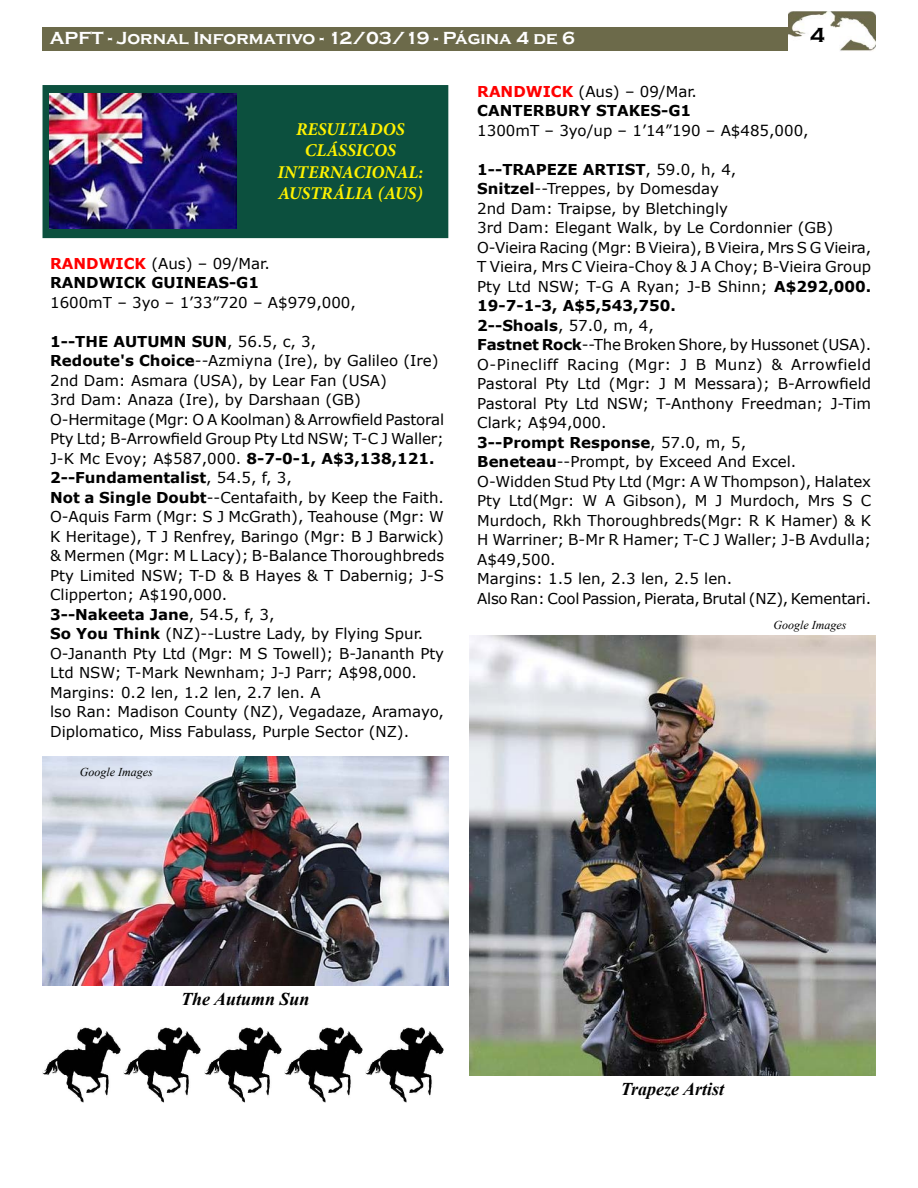
<style>
.page{position:relative;width:918px;height:1188px;background:#fff}
.page>*{position:absolute;margin:0;border:0;box-sizing:border-box;transform-origin:0 0}
.t1{font:700 21px "Copperplate Gothic";color:#000}
.t2{font:italic 700 18px/21.6px "Minion Pro";color:#fff200;text-align:center}
.t3{font:700 18px "Copperplate Gothic";color:#fff}
.t4{font:italic 700 18px "Times New Roman";color:#000}
.t5{font:15px/19.5px "Verdana";color:#000}
.t6{font:700 15px/19.5px "Verdana";color:#000}
.t7{font:italic 12px "Times New Roman";color:#000}
.s1{color:#f00}
.s2{font-weight:400}
.s3{font-weight:700}
</style>
<div class="page">
<div style="left:43px;top:27px;width:746px;height:24px;background:#6c6a4a"></div>
<img style="left:789px;top:12px;width:86px;height:39px">
<img style="left:43px;top:1028px;width:77px;height:75px">
<img style="left:123px;top:1028px;width:78px;height:75px">
<img style="left:204px;top:1028px;width:78px;height:75px">
<img style="left:285px;top:1028px;width:77px;height:75px">
<img style="left:366px;top:1028px;width:77px;height:75px">
<div style="left:43px;top:85px;width:405px;height:153px;background:#0c503e"></div>
<img style="left:49px;top:94px;width:187px;height:135px">
<img style="left:43px;top:757px;width:405px;height:228px">
<img style="left:470px;top:636px;width:405px;height:440px">
<p class="t3" style="left:50px;top:28px;width:527px">APFT - Jornal Informativo - 12/03/19 - Página 4 de 6</p>
<h1 class="t1" style="left:810px;top:23px;width:16px">4</h1>
<p class="t2" style="left:278px;top:118px;width:147px">RESULTADOS<br>CLÁSSICOS<br>INTERNACIONAL:<br>AUSTRÁLIA (AUS)</p>
<p class="t6" style="left:50px;top:253px;width:221px"><span class="s1">RANDWICK</span> <span class="s2">(Aus) – 09/Mar.<br></span>RANDWICK GUINEAS-G1</p>
<p class="t5" style="left:50px;top:293px;width:307px">1600mT – 3yo – 1’33”720 – A$979,000,</p>
<p class="t5" style="left:50px;top:332px;width:396px"><span class="s3">1--THE AUTUMN SUN</span>, 56.5, c, 3,<br><span class="s3">Redoute's Choice</span>--Azmiyna (Ire), by Galileo (Ire)<br>2nd Dam: Asmara (USA), by Lear Fan (USA)<br>3rd Dam: Anaza (Ire), by Darshaan (GB)<br>O-Hermitage (Mgr: O A Koolman) &amp; Arrowfield Pastoral Pty Ltd; B-Arrowfield Group Pty Ltd NSW; T-C J Waller; J-K Mc Evoy; A$587,000. <span class="s3">8-7-0-1, A$3,138,121.<br>2--Fundamentalist</span>, 54.5, f, 3,<br><span class="s3">Not a Single Doubt</span>--Centafaith, by Keep the Faith.<br>O-Aquis Farm (Mgr: S J McGrath), Teahouse (Mgr: W K Heritage), T J Renfrey, Baringo (Mgr: B J Barwick) &amp; Mermen (Mgr: M L Lacy); B-Balance Thoroughbreds Pty Limited NSW; T-D &amp; B Hayes &amp; T Dabernig; J-S Clipperton; A$190,000.<br><span class="s3">3--Nakeeta Jane</span>, 54.5, f, 3,<br><span class="s3">So You Think</span> (NZ)--Lustre Lady, by Flying Spur.<br>O-Jananth Pty Ltd (Mgr: M S Towell); B-Jananth Pty Ltd NSW; T-Mark Newnham; J-J Parr; A$98,000.<br>Margins: 0.2 len, 1.2 len, 2.7 len. A<br>lso Ran: Madison County (NZ), Vegadaze, Aramayo, Diplomatico, Miss Fabulass, Purple Sector (NZ).</p>
<p class="t7" style="left:80px;top:764px;width:74px">Google Images</p>
<p class="t6" style="left:477px;top:81px;width:221px"><span class="s1">RANDWICK</span> <span class="s2">(Aus) – 09/Mar.<br></span>CANTERBURY STAKES-G1</p>
<p class="t5" style="left:477px;top:120px;width:333px">1300mT – 3yo/up – 1’14”190 – A$485,000,</p>
<p class="t5" style="left:477px;top:159px;width:396px"><span class="s3">1--TRAPEZE ARTIST</span>, 59.0, h, 4, <span class="s3">Snitzel</span>--Treppes, by Domesday<br>2nd Dam: Traipse, by Bletchingly<br>3rd Dam: Elegant Walk, by Le Cordonnier (GB)<br>O-Vieira Racing (Mgr: B Vieira), B Vieira, Mrs S G Vieira, T Vieira, Mrs C Vieira-Choy &amp; J A Choy; B-Vieira Group Pty Ltd NSW; T-G A Ryan; J-B Shinn; <span class="s3">A$292,000.<br>19-7-1-3, A$5,543,750.<br>2--Shoals</span>, 57.0, m, 4,<br><span class="s3">Fastnet Rock</span>--The Broken Shore, by Hussonet (USA).<br>O-Pinecliff Racing (Mgr: J B Munz) &amp; Arrowfield Pastoral Pty Ltd (Mgr: J M Messara); B-Arrowfield Pastoral Pty Ltd NSW; T-Anthony Freedman; J-Tim Clark; A$94,000.<br><span class="s3">3--Prompt Response</span>, 57.0, m, 5, <span class="s3">Beneteau</span>--Prompt, by Exceed And Excel.<br>O-Widden Stud Pty Ltd (Mgr: A W Thompson), Halatex Pty Ltd(Mgr: W A Gibson), M J Murdoch, Mrs S C Murdoch, Rkh Thoroughbreds(Mgr: R K Hamer) &amp; K H Warriner; B-Mr R Hamer; T-C J Waller; J-B Avdulla; A$49,500.<br>Margins: 1.5 len, 2.3 len, 2.5 len.<br>Also Ran: Cool Passion, Pierata, Brutal (NZ), Kementari.</p>
<p class="t7" style="left:774px;top:617px;width:74px">Google Images</p>
<p class="t4" style="left:181px;top:987px;width:130px">The Autumn Sun</p>
<p class="t4" style="left:621px;top:1077px;width:105px">Trapeze Artist</p>
</div>
